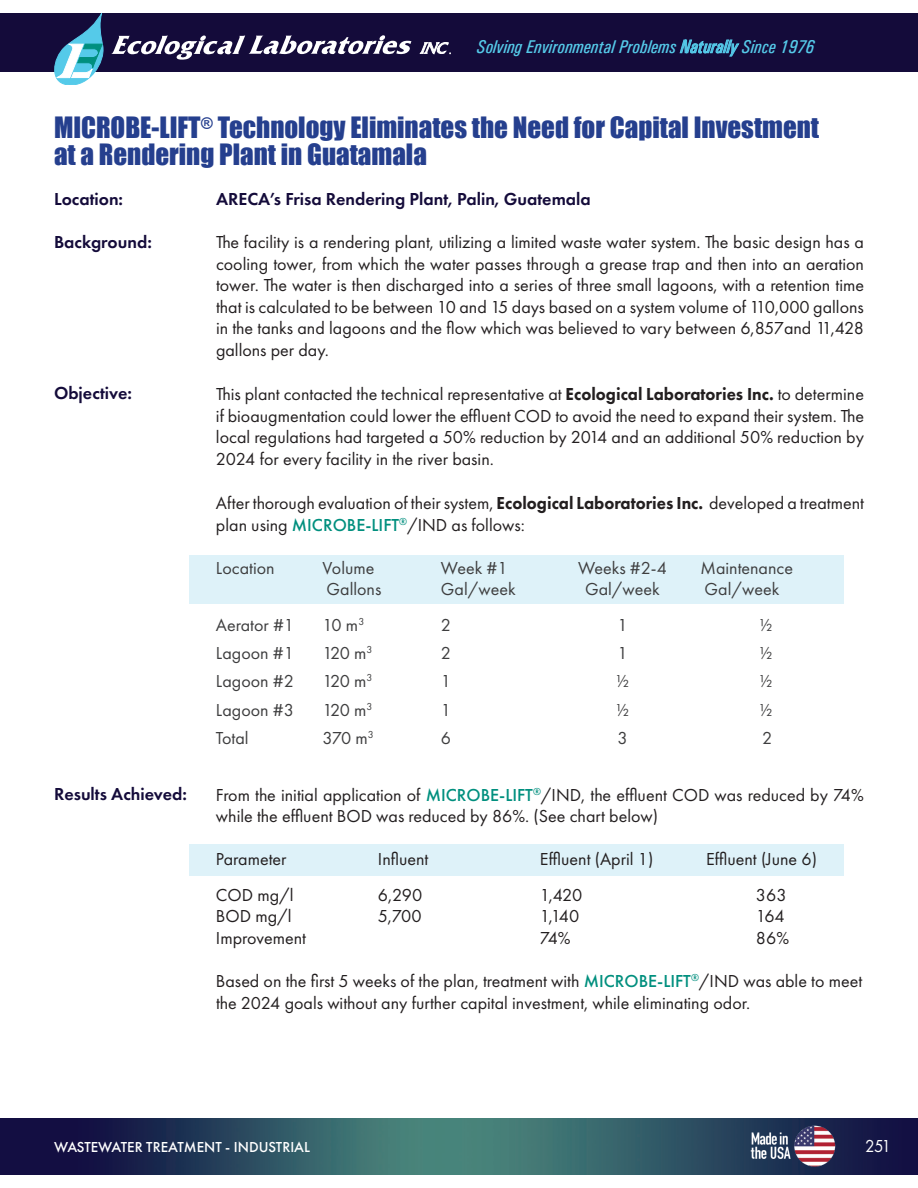
<style>
.page{position:relative;width:918px;height:1188px;background:#fff}
.page>*{position:absolute;margin:0;border:0;box-sizing:border-box;transform-origin:0 0}
.t1{font:27px/27px "Impact";color:#253f8e}
.t2{font:italic 500 condensed 18.6px "Univers";color:#55cae9}
.t3{font:18px/21.6px "Futura PT";color:#231f20}
.t4{font:18px "Futura PT";color:#3e3e3f}
.t5{font:600 18px "Futura PT";color:#140b3a}
.t6{font:18px "Futura PT";color:#fff;scale:.94 1}
.t7{font:500 15px "Futura PT";color:#fff}
.s1{font-weight:800}
.s2{font-weight:500;color:#008f7e}
</style>
<div class="page">
<div style="left:0;top:14px;width:918px;height:58px;background:#140b3a"></div>
<svg style="left:55px;top:14px;width:49px;height:71px"></svg>
<svg style="left:111px;top:35px;width:300px;height:25px"></svg>
<svg style="left:420px;top:42px;width:31px;height:12px"></svg>
<svg style="left:680px;top:40px;width:59px;height:17px"></svg>
<img style="left:0;top:1118px;width:918px;height:56px">
<img style="left:748px;top:1123px;width:90px;height:47px">
<div style="left:189px;top:555px;width:655px;height:49px;background:#def2f9"></div>
<div style="left:189px;top:844px;width:655px;height:31px;background:#def2f9"></div>
<p class="t2" style="left:477px;top:35px;width:339px">Solving Environmental Problems Naturally Since 1976</p>
<h1 class="t1" style="left:54px;top:113px;width:767px">MICROBE-LIFT<sup>®</sup> Technology Eliminates the Need for Capital Investment at a Rendering Plant in Guatamala</h1>
<p class="t5" style="left:216px;top:188px;width:376px">ARECA’s Frisa Rendering Plant, Palin, Guatemala</p>
<p class="t3" style="left:216px;top:231px;width:650px;text-align:justify">The facility is a rendering plant, utilizing a limited waste water system. The basic design has a cooling tower, from which the water passes through a grease trap and then into an aeration tower. The water is then discharged into a series of three small lagoons, with a retention time that is calculated to be between 10 and 15 days based on a system volume of 110,000 gallons in the tanks and lagoons and the flow which was believed to vary between 6,857and 11,428 gallons per day.</p>
<p class="t3" style="left:216px;top:383px;width:650px;text-align:justify">This plant contacted the technical representative at <span class="s1">Ecological Laboratories Inc.</span> to determine if bioaugmentation could lower the effluent COD to avoid the need to expand their system. The local regulations had targeted a 50% reduction by 2014 and an additional 50% reduction by 2024 for every facility in the river basin.</p>
<p class="t3" style="left:216px;top:492px;width:650px">After thorough evaluation of their system, <span class="s1">Ecological Laboratories Inc.</span> developed a treatment plan using <span class="s2">MICROBE-LIFT</span><sup>®</sup>/IND as follows:</p>
<p class="t4" style="left:216px;top:557px;width:60px">Location</p>
<p class="t4" style="left:323px;top:557px;width:54px">Volume</p>
<p class="t4" style="left:441px;top:557px;width:68px">Week #1</p>
<p class="t4" style="left:578px;top:557px;width:90px">Weeks #2-4</p>
<p class="t4" style="left:700px;top:557px;width:94px">Maintenance</p>
<p class="t4" style="left:327px;top:579px;width:56px">Gallons</p>
<p class="t4" style="left:441px;top:579px;width:76px">Gal/week</p>
<p class="t4" style="left:585px;top:579px;width:76px">Gal/week</p>
<p class="t4" style="left:705px;top:579px;width:76px">Gal/week</p>
<p class="t4" style="left:216px;top:614px;width:80px">Aerator #1</p>
<p class="t4" style="left:322px;top:614px;width:43px">10 m<sup>3</sup></p>
<p class="t4" style="left:441px;top:614px;width:12px">2</p>
<p class="t4" style="left:617px;top:614px;width:12px">1</p>
<p class="t4" style="left:759px;top:614px;width:15px">½</p>
<p class="t4" style="left:216px;top:642px;width:79px">Lagoon #1</p>
<p class="t4" style="left:322px;top:642px;width:52px">120 m<sup>3</sup></p>
<p class="t4" style="left:441px;top:642px;width:12px">2</p>
<p class="t4" style="left:617px;top:642px;width:12px">1</p>
<p class="t4" style="left:759px;top:642px;width:15px">½</p>
<p class="t4" style="left:216px;top:671px;width:79px">Lagoon #2</p>
<p class="t4" style="left:322px;top:671px;width:52px">120 m<sup>3</sup></p>
<p class="t4" style="left:441px;top:671px;width:12px">1</p>
<p class="t4" style="left:616px;top:671px;width:15px">½</p>
<p class="t4" style="left:759px;top:671px;width:15px">½</p>
<p class="t4" style="left:216px;top:699px;width:79px">Lagoon #3</p>
<p class="t4" style="left:322px;top:699px;width:52px">120 m<sup>3</sup></p>
<p class="t4" style="left:441px;top:699px;width:12px">1</p>
<p class="t4" style="left:616px;top:699px;width:15px">½</p>
<p class="t4" style="left:759px;top:699px;width:15px">½</p>
<p class="t4" style="left:216px;top:727px;width:34px">Total</p>
<p class="t4" style="left:322px;top:727px;width:53px">370 m<sup>3</sup></p>
<p class="t4" style="left:441px;top:727px;width:12px">6</p>
<p class="t4" style="left:617px;top:727px;width:12px">3</p>
<p class="t4" style="left:762px;top:727px;width:12px">2</p>
<p class="t5" style="left:54px;top:188px;width:71px">Location:</p>
<p class="t5" style="left:54px;top:230px;width:99px">Background:</p>
<p class="t5" style="left:54px;top:382px;width:80px">Objective:</p>
<p class="t5" style="left:54px;top:783px;width:135px">Results Achieved:</p>
<p class="t3" style="left:216px;top:784px;width:649px">From the initial application of <span class="s2">MICROBE-LIFT</span><sup>®</sup>/IND, the effluent COD was reduced by 74% while the effluent BOD was reduced by 86%. (See chart below)</p>
<p class="t3" style="left:216px;top:849px;width:72px">Parameter</p>
<p class="t3" style="left:378px;top:849px;width:52px">Influent</p>
<p class="t3" style="left:540px;top:849px;width:115px">Effluent (April 1)</p>
<p class="t3" style="left:706px;top:849px;width:112px">Effluent (June 6)</p>
<p class="t3" style="left:216px;top:884px;width:79px">COD mg/l</p>
<p class="t3" style="left:378px;top:884px;width:46px">6,290</p>
<p class="t3" style="left:540px;top:884px;width:44px">1,420</p>
<p class="t3" style="left:756px;top:884px;width:32px">363</p>
<p class="t3" style="left:216px;top:905px;width:77px">BOD mg/l</p>
<p class="t3" style="left:378px;top:905px;width:45px">5,700</p>
<p class="t3" style="left:540px;top:905px;width:41px">1,140</p>
<p class="t3" style="left:756px;top:905px;width:30px">164</p>
<p class="t3" style="left:216px;top:927px;width:92px">Improvement</p>
<p class="t3" style="left:540px;top:927px;width:32px">74%</p>
<p class="t3" style="left:756px;top:927px;width:35px">86%</p>
<p class="t3" style="left:216px;top:970px;width:648px">Based on the first 5 weeks of the plan, treatment with <span class="s2">MICROBE-LIFT</span><sup>®</sup>/IND was able to meet the 2024 goals without any further capital investment, while eliminating odor.</p>
<p class="t7" style="left:54px;top:1138px;width:258px">WASTEWATER TREATMENT - INDUSTRIAL</p>
<p class="t6" style="left:865px;top:1135px;width:29px">251</p>
</div>
